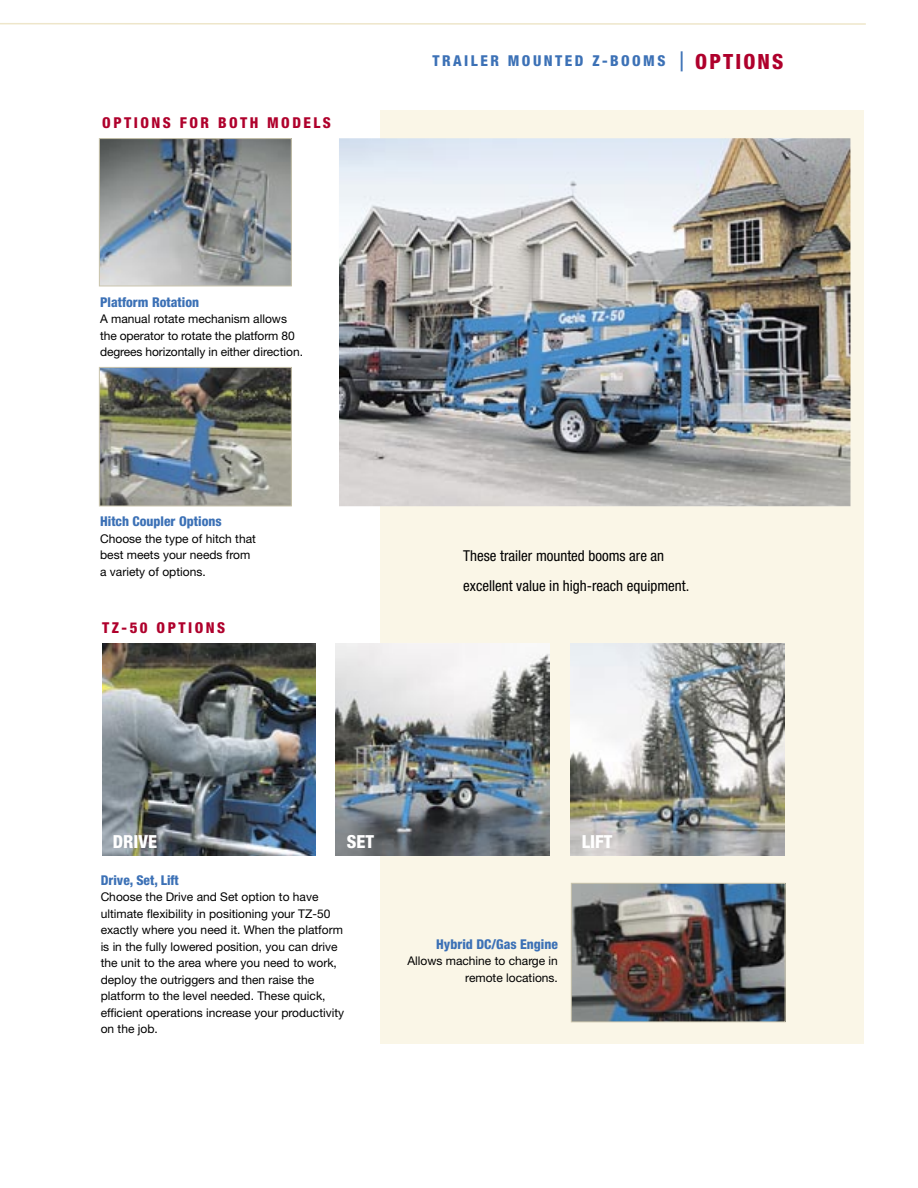
<style>
.page{position:relative;width:918px;height:1188px;background:#fff}
.page>*{position:absolute;margin:0;border:0;box-sizing:border-box;transform-origin:0 0}
.t1{font:800 condensed 18px "Helvetica Neue LT Std";color:#fff}
.t2{font:condensed 15px/30px "Helvetica Neue LT Std";color:#000}
.t3{font:800 condensed 15px "Helvetica Neue LT Std";letter-spacing:.165em;color:#af002c}
.t4{font:800 condensed 15px "Helvetica Neue LT Std";letter-spacing:.165em;color:#3c71b6}
.t5{font:800 condensed 13.5px "Helvetica Neue LT Std";color:#3c71b6}
.t6{font:12px/16.5px "Helvetica Neue LT Std";color:#000}
.s1{font-weight:400;font-size:27px}
.s2{font-size:21px;color:#af002c}
</style>
<div class="page">
<div style="left:380px;top:110px;width:484px;height:933px;background:#faf6e7"></div>
<hr style="left:0;top:23px;width:866px;height:2px;background:#eee6ca">
<img style="left:339px;top:138px;width:511px;height:368px">
<img style="left:573px;top:885px;width:211px;height:135px">
<div style="left:571px;top:883px;width:215px;height:139px;border:1px solid #cac5ad"></div>
<img style="left:102px;top:644px;width:214px;height:212px">
<img style="left:336px;top:644px;width:213px;height:212px">
<img style="left:570px;top:644px;width:214px;height:212px">
<img style="left:101px;top:369px;width:189px;height:135px">
<div style="left:99px;top:367px;width:193px;height:139px;border:1px solid #cac5ad"></div>
<img style="left:101px;top:140px;width:189px;height:144px">
<div style="left:99px;top:138px;width:193px;height:148px;border:1px solid #cac5ad"></div>
<p class="t3" style="left:102px;top:113px;width:230px">OPTIONS FOR BOTH MODELS</p>
<p class="t5" style="left:100px;top:294px;width:101px">Platform Rotation</p>
<p class="t6" style="left:100px;top:311px;width:196px">A manual rotate mechanism allows the operator to rotate the platform 80</p>
<p class="t6" style="left:100px;top:344px;width:204px">degrees horizontally in either direction.</p>
<p class="t5" style="left:100px;top:513px;width:123px">Hitch Coupler Options</p>
<p class="t6" style="left:100px;top:530px;width:157px">Choose the type of hitch that best meets your needs from a variety of options.</p>
<p class="t3" style="left:102px;top:618px;width:125px">TZ-50 OPTIONS</p>
<p class="t4" style="left:432px;top:52px;width:352px">TRAILER MOUNTED Z-BOOMS <span class="s1">|</span> <span class="s2">OPTIONS</span></p>
<p class="t2" style="left:463px;top:541px;width:227px">These trailer mounted booms are an excellent value in high-reach equipment.</p>
<p class="t1" style="left:113px;top:830px;width:46px">DRIVE</p>
<p class="t1" style="left:347px;top:830px;width:29px">SET</p>
<p class="t1" style="left:582px;top:830px;width:32px">LIFT</p>
<p class="t5" style="left:101px;top:872px;width:80px">Drive, Set, Lift</p>
<p class="t6" style="left:101px;top:889px;width:245px">Choose the Drive and Set option to have ultimate flexibility in positioning your TZ-50 exactly where you need it. When the platform is in the fully lowered position, you can drive the unit to the area where you need to work, deploy the outriggers and then raise the platform to the level needed. These quick, efficient operations increase your productivity on the job.</p>
<p class="t5" style="left:436px;top:936px;width:123px">Hybrid DC/Gas Engine</p>
<p class="t6" style="left:407px;top:953px;width:152px;text-align:right">Allows machine to charge in remote locations.</p>
</div>
